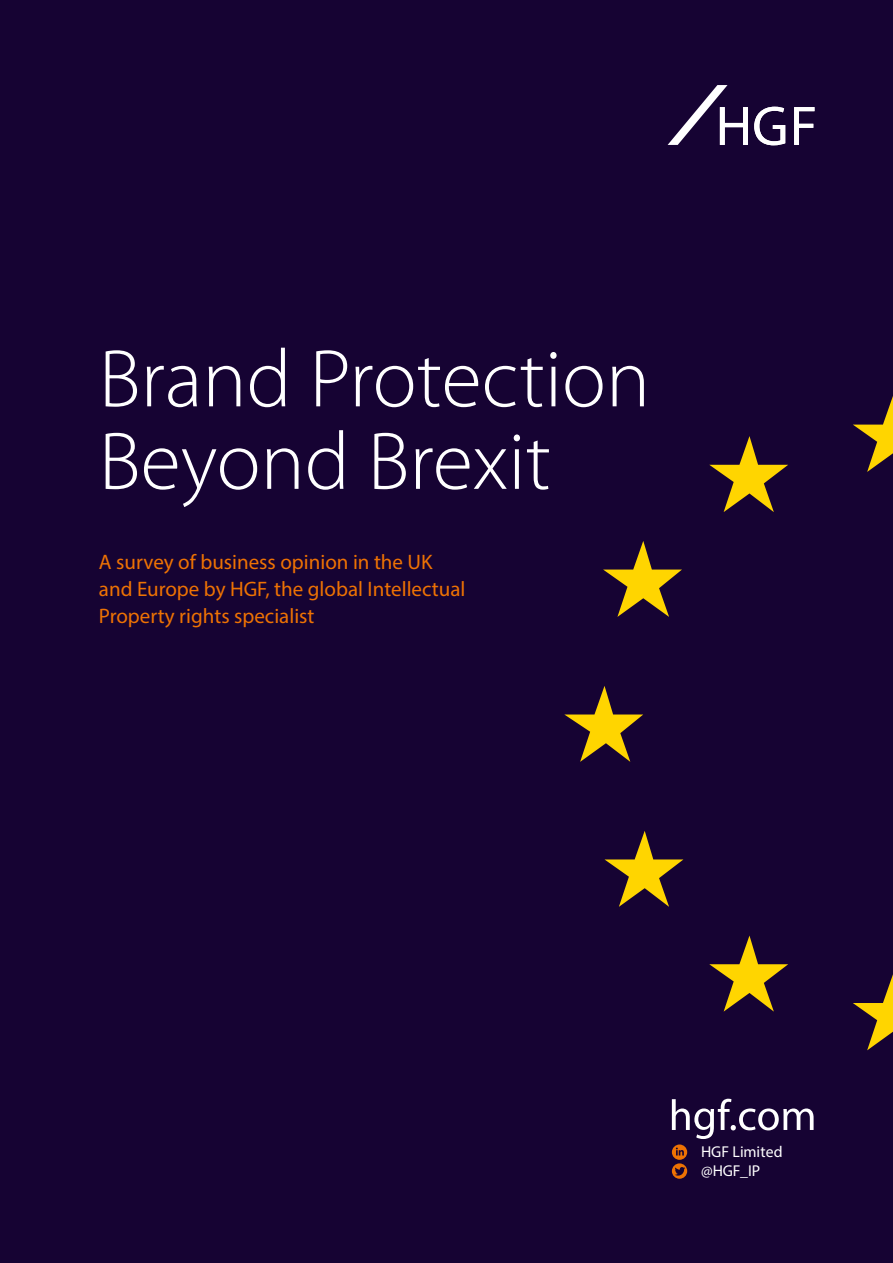
<style>
.page{position:relative;width:893px;height:1263px;background:#160333}
.page>*{position:absolute;margin:0;border:0;box-sizing:border-box;transform-origin:0 0}
.t1{font:300 82.5px/82.5px "Myriad Pro";color:#fff}
.t2{font:21px/27px "Myriad Pro";color:#ee7203}
.t3{font:15.75px/19.5px "Myriad Pro";color:#fff}
</style>
<div class="page">
<svg style="left:564px;top:396px;width:329px;height:654px"></svg>
<svg style="left:668px;top:85px;width:80px;height:60px"></svg>
<svg style="left:754px;top:107px;width:31px;height:38px"></svg>
<svg style="left:794px;top:107px;width:20px;height:38px"></svg>
<svg style="left:672px;top:1099px;width:142px;height:80px"></svg>
<h1 class="t1" style="left:99px;top:339px;width:553px">Brand Protection<br>Beyond Brexit</h1>
<p class="t2" style="left:99px;top:548px;width:368px">A survey of business opinion in the UK and Europe by HGF, the global Intellectual<br>Property rights specialist</p>
<p class="t3" style="left:701px;top:1142px;width:83px">HGF Limited @HGF_IP</p>
</div>
